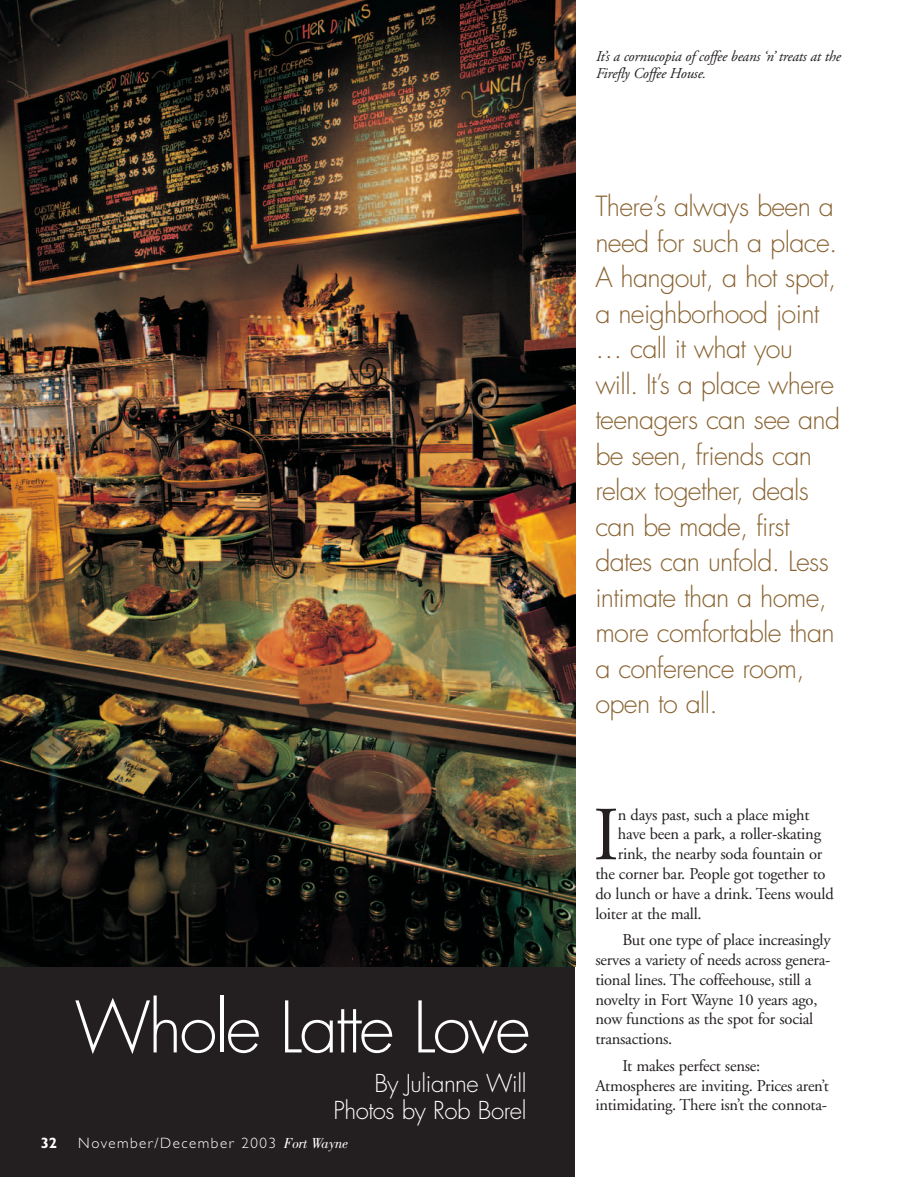
<style>
.page{position:relative;width:903px;height:1177px;background:#fff}
.page>*{position:absolute;margin:0;border:0;box-sizing:border-box;transform-origin:0 0}
.t1{font:76.2px "Adobe Garamond";color:#231f20}
.t2{font:300 69px "Futura";letter-spacing:-.035em;color:#fff}
.t3{font:300 27px/35.4px "Futura";letter-spacing:-.025em;color:#896432}
.t4{font:300 24px/27px "Futura";letter-spacing:-.02em;color:#fff;text-align:right}
.t5{font:16.5px/19.8px "Adobe Garamond";letter-spacing:-.015em;color:#231f20}
.t6{font:italic 15px/16.5px "Adobe Garamond";letter-spacing:-.015em;color:#231f20}
.t7{font:300 15px "Gill Sans";letter-spacing:.1em;color:#fff}
.t8{font:700 15px "Gill Sans";color:#fff}
.s1{font-family:"Bodoni";font-weight:400;font-style:italic}
</style>
<div class="page">
<img style="left:0;top:0;width:576px;height:1176px">
<h2 class="t2" style="left:75px;top:995px;width:457px">Whole Latte Love</h2>
<h3 class="t4" style="left:333px;top:1072px;width:194px">By Julianne Will<br>Photos by Rob Borel</h3>
<p class="t8" style="left:41px;top:1137px;width:18px">32</p>
<p class="t7" style="left:78px;top:1137px;width:272px">November/December 2003 <span class="s1">Fort Wayne</span></p>
<p class="t6" style="left:595px;top:49px;width:246px">It’s a cornucopia of coffee beans ‘n’ treats at the<br>Firefly Coffee House.</p>
<p class="t3" style="left:595px;top:191px;width:246px">There’s always been a need for such a place.<br>A hangout, a hot spot, a neighborhood joint … call it what you will. It’s a place where teenagers can see and be seen, friends can relax together, deals can be made, first dates can unfold. Less intimate than a home, more comfortable than a conference room, open to all.</p>
<h1 class="t1" style="left:593px;top:804px;width:27px">I</h1>
<p class="t5" style="left:618px;top:805px;width:193px">n days past, such a place might</p>
<p class="t5" style="left:618px;top:825px;width:205px">have been a park, a roller-skating</p>
<p class="t5" style="left:618px;top:845px;width:206px">rink, the nearby soda fountain or</p>
<p class="t5" style="left:595px;top:865px;width:232px">the corner bar. People got together to</p>
<p class="t5" style="left:595px;top:885px;width:240px">do lunch or have a drink. Teens would</p>
<p class="t5" style="left:595px;top:904px;width:108px">loiter at the mall.</p>
<p class="t5" style="left:595px;top:931px;width:237px;text-indent:27px">But one type of place increasingly serves a variety of needs across genera&shy;tional lines. The coffeehouse, still a novelty in Fort Wayne 10 years ago, now functions as the spot for social transactions.</p>
<p class="t5" style="left:595px;top:1057px;width:235px;text-indent:27px">It makes perfect sense:<br>Atmospheres are inviting. Prices aren’t intimidating. There isn’t the connota-</p>
</div>
